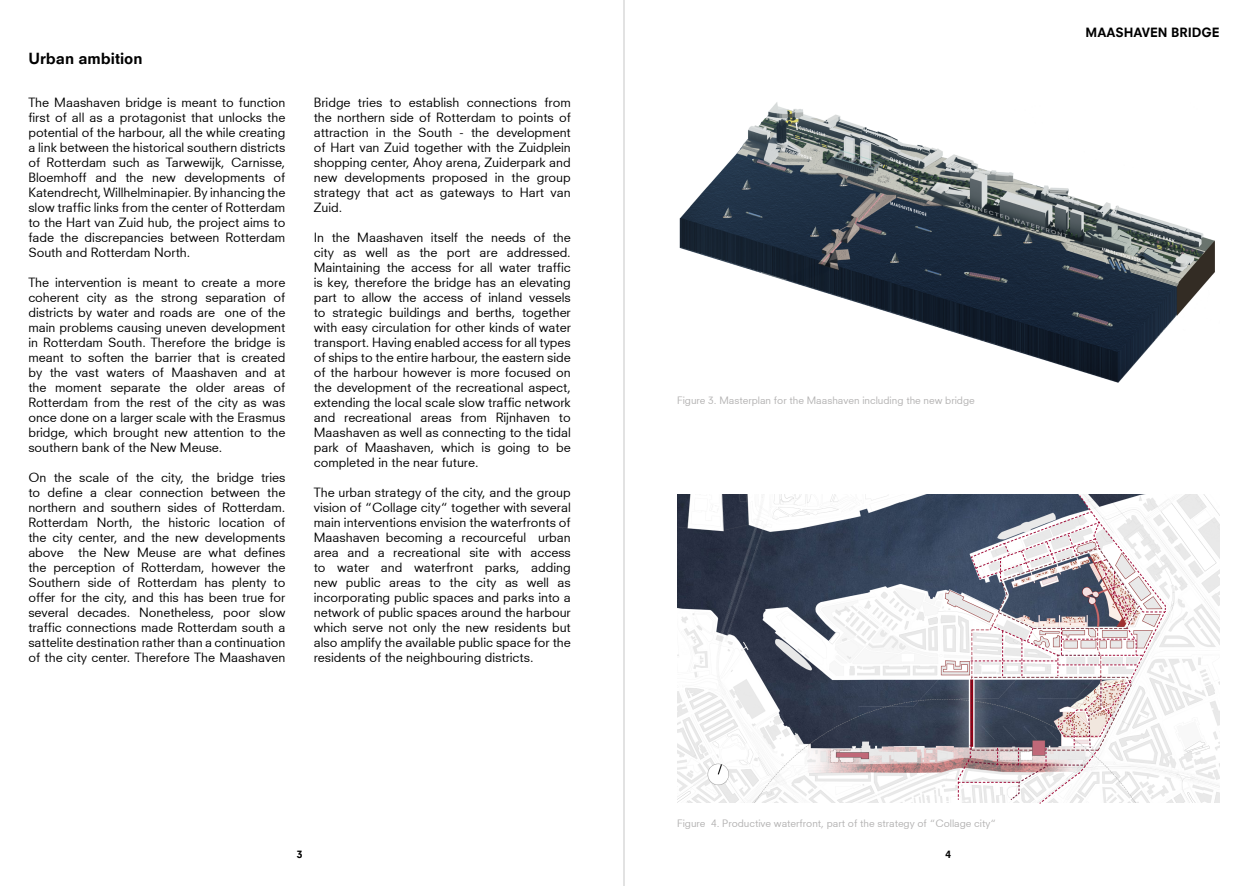
<style>
.page{position:relative;width:1248px;height:886px;background:#fff}
.page>*{position:absolute;margin:0;border:0;box-sizing:border-box;transform-origin:0 0}
.t1{font:15px "Neuzeit S Heavy";color:#000}
.t2{font:12.5px/15px "Neuzeit S";color:#000;text-align:justify}
.t3{font:12.5px "Neuzeit S Heavy";color:#000}
.t4{font:10px "Neuzeit S";color:#b3b2b2}
.t5{font:10px "Neuzeit S Heavy";color:#000}
</style>
<div class="page">
<hr style="left:623px;top:0;width:1px;height:886px;background:#c6c6c6">
<img style="left:677px;top:495px;width:541px;height:308px">
<svg style="left:957px;top:495px;width:208px;height:309px"></svg>
<img style="left:679px;top:102px;width:536px;height:281px">
<p class="t1" style="left:28px;top:50px;width:116px">Urban ambition</p>
<p class="t2" style="left:28px;top:95px;width:258px">The Maashaven bridge is meant to function first of all as a protagonist that unlocks the potential of the harbour, all the while creating a link between the historical southern districts of Rotterdam such as Tarwewijk, Carnisse, Bloemhoff and the new developments of Katendrecht, Willhelminapier. By inhancing the slow traffic links from the center of Rotterdam to the Hart van Zuid hub, the project aims to fade the discrepancies between Rotterdam South and Rotterdam North.</p>
<p class="t2" style="left:28px;top:275px;width:258px">The intervention is meant to create a more coherent city as the strong separation of districts by water and roads are one of the main problems causing uneven development in Rotterdam South. Therefore the bridge is meant to soften the barrier that is created by the vast waters of Maashaven and at the moment separate the older areas of Rotterdam from the rest of the city as was once done on a larger scale with the Erasmus bridge, which brought new attention to the southern bank of the New Meuse.</p>
<p class="t2" style="left:28px;top:470px;width:258px">On the scale of the city, the bridge tries to define a clear connection between the northern and southern sides of Rotterdam.<br>Rotterdam North, the historic location of the city center, and the new developments above the New Meuse are what defines the perception of Rotterdam, however the Southern side of Rotterdam has plenty to offer for the city, and this has been true for several decades. Nonetheless, poor slow traffic connections made Rotterdam south a sattelite destination rather than a continuation of the city center. Therefore The Maashaven</p>
<p class="t2" style="left:314px;top:95px;width:258px">Bridge tries to establish connections from the northern side of Rotterdam to points of attraction in the South - the development of Hart van Zuid together with the Zuidplein shopping center, Ahoy arena, Zuiderpark and new developments proposed in the group strategy that act as gateways to Hart van Zuid.</p>
<p class="t2" style="left:314px;top:230px;width:258px">In the Maashaven itself the needs of the city as well as the port are addressed.<br>Maintaining the access for all water traffic is key, therefore the bridge has an elevating part to allow the access of inland vessels to strategic buildings and berths, together with easy circulation for other kinds of water transport. Having enabled access for all types of ships to the entire harbour, the eastern side of the harbour however is more focused on the development of the recreational aspect, extending the local scale slow traffic network and recreational areas from Rijnhaven to Maashaven as well as connecting to the tidal park of Maashaven, which is going to be completed in the near future.</p>
<p class="t2" style="left:314px;top:485px;width:258px">The urban strategy of the city, and the group vision of “Collage city“ together with several main interventions envision the waterfronts of Maashaven becoming a recourceful urban area and a recreational site with access to water and waterfront parks, adding new public areas to the city as well as incorporating public spaces and parks into a network of public spaces around the harbour which serve not only the new residents but also amplify the available public space for the residents of the neighbouring districts.</p>
<p class="t5" style="left:297px;top:848px;width:7px">3</p>
<p class="t3" style="left:1085px;top:24px;width:136px">MAASHAVEN BRIDGE</p>
<p class="t4" style="left:677px;top:395px;width:299px">Figure 3. Masterplan for the Maashaven including the new bridge</p>
<p class="t4" style="left:677px;top:817px;width:320px">Figure 4. Productive waterfront, part of the strategy of “Collage city“</p>
<p class="t5" style="left:945px;top:848px;width:7px">4</p>
</div>
